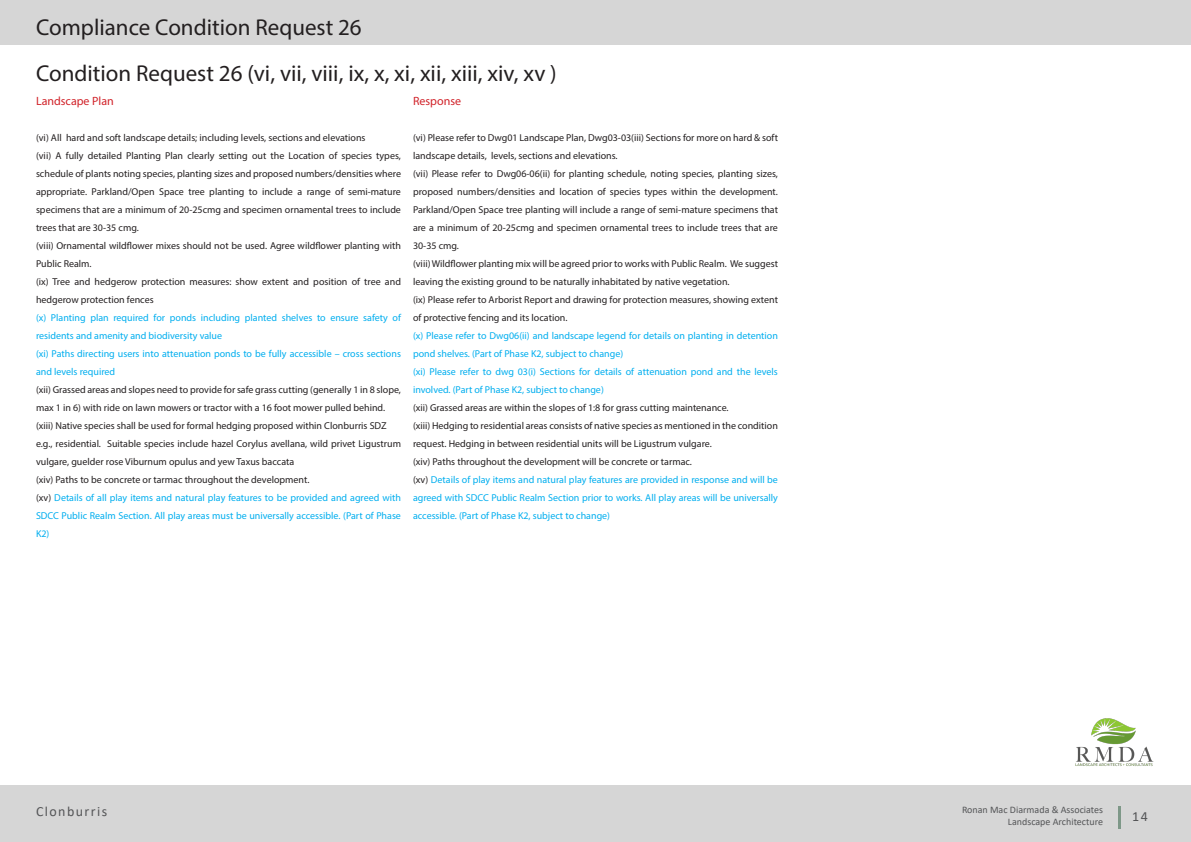
<style>
.page{position:relative;width:1191px;height:842px;background:#fff}
.page>*{position:absolute;margin:0;border:0;box-sizing:border-box;transform-origin:0 0}
.t1{font:23px "Myriad Pro";color:#231f20}
.t2{font:14px "Calibri";letter-spacing:.1em;color:#545557}
.TOC_header{font:12px "Myriad Pro";color:#d1232a}
.TOC_header-2{font:10px/18px "Myriad Pro";color:#231f20}
.TOC_header-3{font:10px/18px "Myriad Pro";color:#00aeef}
.t3{font:10px/12px "Calibri";color:#545557;text-align:right}
.s1{color:#231f20}
</style>
<div class="page">
<div style="left:0;top:785px;width:1191px;height:57px;background:#d6d6d6"></div>
<div style="left:0;top:0;width:1191px;height:45px;background:#d6d6d6"></div>
<hr style="left:1117px;top:806px;width:3px;height:22px;background:#7e9888">
<img style="left:1075px;top:718px;width:79px;height:48px">
<p class="t1" style="left:36px;top:13px;width:327px">Compliance Condition Request 26</p>
<p class="t1" style="left:36px;top:59px;width:522px">Condition Request 26 (vi, vii, viii, ix, x, xi, xii, xiii, xiv, xv )</p>
<p class="TOC_header" style="left:413px;top:94px;width:50px">Response</p>
<p class="TOC_header-2" style="left:413px;top:129px;width:366px">(vi) Please refer to Dwg01 Landscape Plan, Dwg03-03(iii) Sections for more on hard &amp; soft landscape details, levels, sections and elevations.</p>
<p class="TOC_header-2" style="left:413px;top:165px;width:366px;text-align:justify">(vii) Please refer to Dwg06-06(ii) for planting schedule, noting species, planting sizes, proposed numbers/densities and location of species types within the development.<br>Parkland/Open Space tree planting will include a range of semi-mature specimens that are a minimum of 20-25cmg and specimen ornamental trees to include trees that are 30-35 cmg.</p>
<p class="TOC_header-2" style="left:413px;top:255px;width:366px">(viii) Wildflower planting mix will be agreed prior to works with Public Realm. We suggest leaving the existing ground to be naturally inhabitated by native vegetation.</p>
<p class="TOC_header-2" style="left:413px;top:291px;width:366px">(ix) Please refer to Arborist Report and drawing for protection measures, showing extent of protective fencing and its location.</p>
<p class="TOC_header-3" style="left:413px;top:327px;width:366px">(x) Please refer to Dwg06(ii) and landscape legend for details on planting in detention pond shelves. (Part of Phase K2, subject to change)</p>
<p class="TOC_header-3" style="left:413px;top:363px;width:366px">(xi) Please refer to dwg 03(i) Sections for details of attenuation pond and the levels involved. (Part of Phase K2, subject to change)</p>
<p class="TOC_header-2" style="left:413px;top:399px;width:317px">(xii) Grassed areas are within the slopes of 1:8 for grass cutting maintenance.</p>
<p class="TOC_header-2" style="left:413px;top:417px;width:366px">(xiii) Hedging to residential areas consists of native species as mentioned in the condition request. Hedging in between residential units will be Ligustrum vulgare.</p>
<p class="TOC_header-2" style="left:413px;top:453px;width:280px">(xiv) Paths throughout the development will be concrete or tarmac.</p>
<p class="TOC_header-3" style="left:413px;top:471px;width:366px;text-align:justify"><span class="s1">(xv)</span> Details of play items and natural play features are provided in response and will be agreed with SDCC Public Realm Section prior to works. All play areas will be universally accessible. (Part of Phase K2, subject to change)</p>
<p class="TOC_header" style="left:36px;top:94px;width:79px">Landscape Plan</p>
<p class="TOC_header-2" style="left:36px;top:129px;width:331px">(vi) All hard and soft landscape details; including levels, sections and elevations</p>
<p class="TOC_header-2" style="left:36px;top:147px;width:366px;text-align:justify">(vii) A fully detailed Planting Plan clearly setting out the Location of species types, schedule of plants noting species, planting sizes and proposed numbers/densities where appropriate. Parkland/Open Space tree planting to include a range of semi-mature specimens that are a minimum of 20-25cmg and specimen ornamental trees to include trees that are 30-35 cmg.</p>
<p class="TOC_header-2" style="left:36px;top:237px;width:366px">(viii) Ornamental wildflower mixes should not be used. Agree wildflower planting with<br>Public Realm.</p>
<p class="TOC_header-2" style="left:36px;top:273px;width:366px">(ix) Tree and hedgerow protection measures: show extent and position of tree and hedgerow protection fences</p>
<p class="TOC_header-3" style="left:36px;top:309px;width:366px">(x) Planting plan required for ponds including planted shelves to ensure safety of residents and amenity and biodiversity value</p>
<p class="TOC_header-3" style="left:36px;top:345px;width:366px">(xi) Paths directing users into attenuation ponds to be fully accessible – cross sections and levels required</p>
<p class="TOC_header-2" style="left:36px;top:381px;width:366px">(xii) Grassed areas and slopes need to provide for safe grass cutting (generally 1 in 8 slope, max 1 in 6) with ride on lawn mowers or tractor with a 16 foot mower pulled behind.</p>
<p class="TOC_header-2" style="left:36px;top:417px;width:352px">(xiii) Native species shall be used for formal hedging proposed within Clonburris SDZ</p>
<p class="TOC_header-2" style="left:36px;top:435px;width:366px">e.g., residential. Suitable species include hazel Corylus avellana, wild privet Ligustrum vulgare, guelder rose Viburnum opulus and yew Taxus baccata</p>
<p class="TOC_header-2" style="left:36px;top:471px;width:275px">(xiv) Paths to be concrete or tarmac throughout the development.</p>
<p class="TOC_header-3" style="left:36px;top:489px;width:366px;text-align:justify"><span class="s1">(xv)</span> Details of all play items and natural play features to be provided and agreed with SDCC Public Realm Section. All play areas must be universally accessible. (Part of Phase K2)</p>
<p class="t2" style="left:36px;top:802px;width:73px">Clonburris</p>
<p class="t3" style="left:962px;top:804px;width:143px">Ronan Mac Diarmada &amp; Associates<br>Landscape Architecture</p>
<h2 class="t2" style="left:1132px;top:807px;width:17px">14</h2>
</div>
